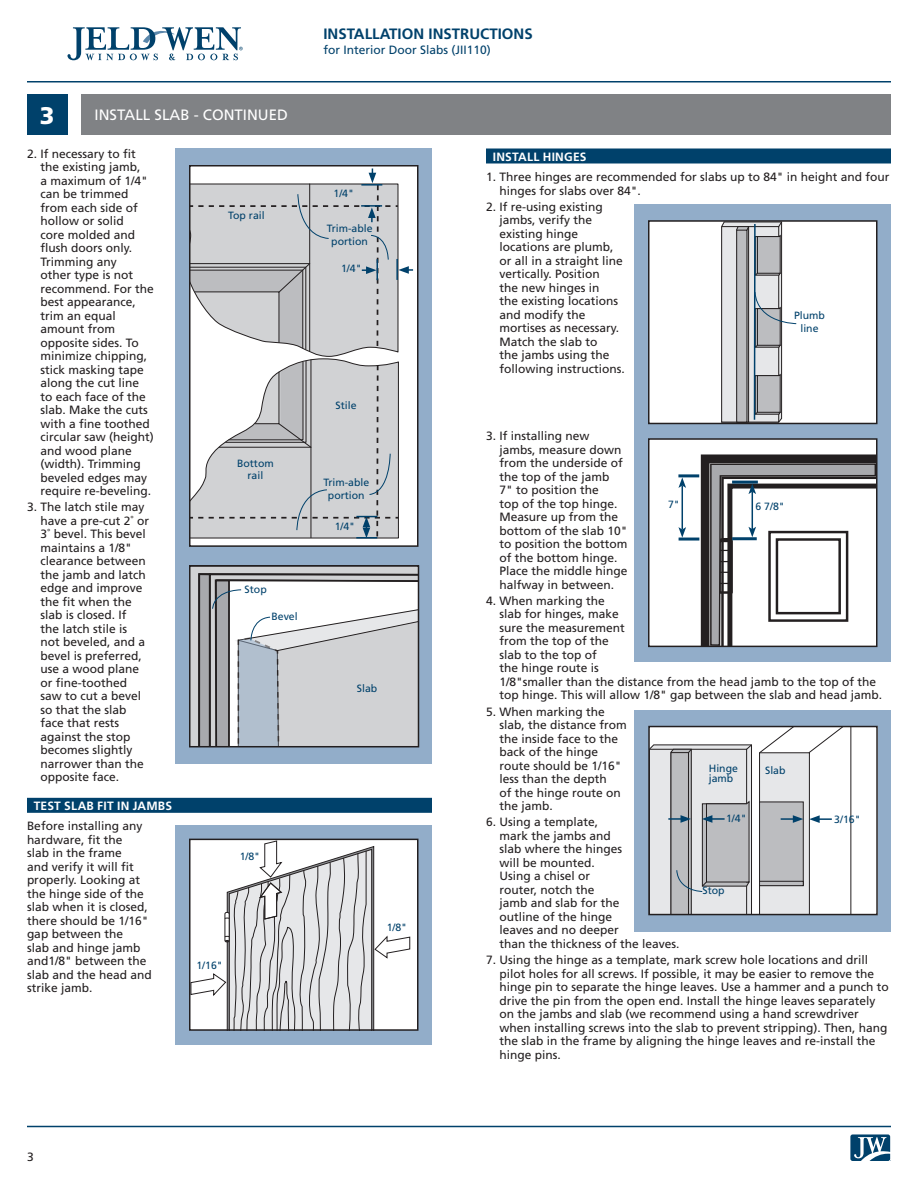
<style>
.page{position:relative;width:918px;height:1188px;background:#fff}
.page>*{position:absolute;margin:0;border:0;box-sizing:border-box;transform-origin:0 0}
._08_-_Section_Number{font:900 24px "Frutiger LT Std";color:#fff}
.t1{font:700 15px "Frutiger LT Std";color:#00416b}
._07b_-_Section_Headl{font:15px "Frutiger LT Std";color:#fff}
._06_-_Numbered_Text{font:12px/13.5px "Frutiger LT Std";color:#231f20}
._02_-_Body_text_55_r{font:12px/13.5px "Frutiger LT Std";color:#231f20}
._04-_Barred_Headings{font:700 12px "Frutiger LT Std";letter-spacing:.02em;color:#fff}
.t2{font:12px "Frutiger LT Std";color:#00416b}
.Callouts{font:10.5px/12.6px "Frutiger LT Std";color:#00416b;text-align:center}
._10_-_Callout{font:10.5px "Frutiger LT Std";color:#00416b}
</style>
<div class="page">
<hr style="left:27px;top:81px;width:864px;height:1px;background:#00416b">
<hr style="left:27px;top:1126px;width:864px;height:1px;background:#00416b">
<svg style="left:68px;top:27px;width:175px;height:33px"></svg>
<svg style="left:850px;top:1134px;width:41px;height:27px"></svg>
<div style="left:81px;top:94px;width:810px;height:41px;background:#808285"></div>
<div style="left:27px;top:94px;width:41px;height:41px;background:#00416b"></div>
<div style="left:27px;top:798px;width:405px;height:15px;background:#00416b"></div>
<div style="left:176px;top:148px;width:256px;height:616px;background:#92adc9"></div>
<div style="left:190px;top:166px;width:228px;height:380px;background:#fff"></div>
<div style="left:189px;top:165px;width:229px;height:382px;border:2px solid #231f20"></div>
<svg style="left:190px;top:566px;width:229px;height:181px;background:#c6c8cb"></svg>
<svg style="left:190px;top:168px;width:223px;height:371px"></svg>
<div style="left:176px;top:825px;width:256px;height:219px;background:#92adc9"></div>
<div style="left:190px;top:839px;width:228px;height:191px;background:#fff"></div>
<svg style="left:192px;top:842px;width:218px;height:186px"></svg>
<div style="left:189px;top:839px;width:229px;height:192px;border:2px solid #231f20"></div>
<div style="left:486px;top:149px;width:405px;height:15px;background:#00416b"></div>
<div style="left:634px;top:204px;width:257px;height:458px;background:#92adc9"></div>
<div style="left:649px;top:439px;width:228px;height:207px;background:#fff"></div>
<div style="left:648px;top:438px;width:230px;height:209px;border:2px solid #231f20"></div>
<hr style="left:679px;top:538px;width:20px;height:3px;background:#00416b">
<hr style="left:678px;top:474px;width:21px;height:3px;background:#00416b">
<hr style="left:682px;top:486px;width:1px;height:43px;background:#00416b">
<svg style="left:678px;top:477px;width:8px;height:11px"></svg>
<svg style="left:678px;top:527px;width:8px;height:11px"></svg>
<div style="left:649px;top:221px;width:228px;height:202px;background:#fff"></div>
<div style="left:648px;top:220px;width:230px;height:204px;border:2px solid #231f20"></div>
<svg style="left:721px;top:221px;width:76px;height:202px"></svg>
<div style="left:634px;top:710px;width:257px;height:222px;background:#92adc9"></div>
<div style="left:649px;top:727px;width:228px;height:188px;background:#fff"></div>
<div style="left:648px;top:726px;width:230px;height:189px;border:2px solid #231f20"></div>
<svg style="left:759px;top:727px;width:93px;height:188px"></svg>
<svg style="left:649px;top:744px;width:103px;height:171px;background:#c1c3c5"></svg>
<svg style="left:701px;top:454px;width:176px;height:193px"></svg>
<p class="_08_-_Section_Number" style="left:40px;top:101px;width:16px">3</p>
<p class="_07b_-_Section_Headl" style="left:94px;top:106px;width:195px">INSTALL SLAB - CONTINUED</p>
<p class="_06_-_Numbered_Text" style="left:40px;top:147px;width:115px;text-indent:-14px">2. If necessary to fit the existing jamb,<br>a maximum of 1/4" can be trimmed from each side of hollow or solid<br>core molded and flush doors only.<br>Trimming any<br>other type is not recommend. For the best appearance, trim an equal amount from opposite sides. To minimize chipping, stick masking tape along the cut line to each face of the slab. Make the cuts with a fine toothed circular saw (height) and wood plane (width). Trimming beveled edges may require re-beveling.</p>
<p class="_06_-_Numbered_Text" style="left:40px;top:500px;width:110px;text-indent:-14px">3. The latch stile may have a pre-cut 2˚ or<br>3˚ bevel. This bevel maintains a 1/8" clearance between the jamb and latch edge and improve the fit when the slab is closed. If<br>the latch stile is not beveled, and a bevel is preferred, use a wood plane or fine-toothed saw to cut a bevel so that the slab face that rests against the stop becomes slightly narrower than the opposite face.</p>
<p class="_04-_Barred_Headings" style="left:34px;top:799px;width:140px">TEST SLAB FIT IN JAMBS</p>
<p class="_02_-_Body_text_55_r" style="left:27px;top:819px;width:126px">Before installing any hardware, fit the<br>slab in the frame<br>and verify it will fit properly. Looking at the hinge side of the slab when it is closed, there should be 1/16" gap between the<br>slab and hinge jamb and1/8" between the slab and the head and strike jamb.</p>
<p class="Callouts" style="left:228px;top:209px;width:38px">Top rail</p>
<p class="Callouts" style="left:237px;top:457px;width:38px">Bottom rail</p>
<p class="Callouts" style="left:245px;top:583px;width:24px">Stop</p>
<p class="Callouts" style="left:271px;top:610px;width:28px">Bevel</p>
<p class="Callouts" style="left:240px;top:850px;width:22px">1/8"</p>
<p class="Callouts" style="left:196px;top:959px;width:28px">1/16"</p>
<p class="t1" style="left:323px;top:25px;width:211px">INSTALLATION INSTRUCTIONS</p>
<p class="t2" style="left:323px;top:42px;width:169px">for Interior Door Slabs (JII110)</p>
<p class="Callouts" style="left:334px;top:187px;width:22px">1/4"</p>
<p class="Callouts" style="left:327px;top:222px;width:47px">Trim-able portion</p>
<p class="Callouts" style="left:341px;top:262px;width:22px">1/4"</p>
<p class="Callouts" style="left:336px;top:399px;width:23px">Stile</p>
<p class="Callouts" style="left:323px;top:476px;width:47px">Trim-able portion</p>
<p class="Callouts" style="left:335px;top:520px;width:22px">1/4"</p>
<p class="Callouts" style="left:357px;top:682px;width:22px">Slab</p>
<p class="Callouts" style="left:387px;top:921px;width:22px">1/8"</p>
<p class="_04-_Barred_Headings" style="left:493px;top:149px;width:95px">INSTALL HINGES</p>
<p class="_06_-_Numbered_Text" style="left:500px;top:170px;width:392px;text-indent:-14px">1. Three hinges are recommended for slabs up to 84" in height and four hinges for slabs over 84".</p>
<p class="_06_-_Numbered_Text" style="left:500px;top:200px;width:127px;text-indent:-14px">2. If re-using existing jambs, verify the existing hinge locations are plumb, or all in a straight line vertically. Position<br>the new hinges in<br>the existing locations and modify the mortises as necessary.<br>Match the slab to<br>the jambs using the following instructions.</p>
<p class="Callouts" style="left:794px;top:310px;width:32px">Plumb line</p>
<p class="_06_-_Numbered_Text" style="left:500px;top:429px;width:130px;text-indent:-14px">3. If installing new jambs, measure down from the underside of the top of the jamb<br>7" to position the<br>top of the top hinge.<br>Measure up from the bottom of the slab 10" to position the bottom of the bottom hinge.<br>Place the middle hinge halfway in between.</p>
<p class="_06_-_Numbered_Text" style="left:500px;top:594px;width:384px;text-indent:-14px">4. When marking the<br>slab for hinges, make<br>sure the measurement<br>from the top of the<br>slab to the top of<br>the hinge route is<br>1/8"smaller than the distance from the head jamb to the top of the top hinge. This will allow 1/8" gap between the slab and head jamb.</p>
<p class="_06_-_Numbered_Text" style="left:500px;top:705px;width:129px;text-indent:-14px">5. When marking the slab, the distance from the inside face to the back of the hinge route should be 1/16" less than the depth<br>of the hinge route on the jamb.</p>
<p class="_06_-_Numbered_Text" style="left:500px;top:815px;width:182px;text-indent:-14px">6. Using a template,<br>mark the jambs and<br>slab where the hinges<br>will be mounted.<br>Using a chisel or<br>router, notch the<br>jamb and slab for the<br>outline of the hinge<br>leaves and no deeper<br>than the thickness of the leaves.</p>
<p class="_06_-_Numbered_Text" style="left:500px;top:953px;width:391px;text-indent:-14px">7. Using the hinge as a template, mark screw hole locations and drill pilot holes for all screws. If possible, it may be easier to remove the hinge pin to separate the hinge leaves. Use a hammer and a punch to drive the pin from the open end. Install the hinge leaves separately on the jambs and slab (we recommend using a hand screwdriver when installing screws into the slab to prevent stripping). Then, hang the slab in the frame by aligning the hinge leaves and re-install the hinge pins.</p>
<p class="_10_-_Callout" style="left:668px;top:498px;width:13px">7"</p>
<p class="_10_-_Callout" style="left:756px;top:500px;width:31px">6 7/8"</p>
<p class="_10_-_Callout" style="left:709px;top:762px;width:31px">Hinge</p>
<p class="_10_-_Callout" style="left:765px;top:764px;width:22px">Slab</p>
<p class="_10_-_Callout" style="left:709px;top:772px;width:26px">jamb</p>
<p class="_10_-_Callout" style="left:726px;top:812px;width:22px">1/4"</p>
<p class="_10_-_Callout" style="left:834px;top:813px;width:28px">3/16"</p>
<p class="_10_-_Callout" style="left:703px;top:884px;width:24px">Stop</p>
<p class="_06_-_Numbered_Text" style="left:27px;top:1150px;width:8px">3</p>
</div>
